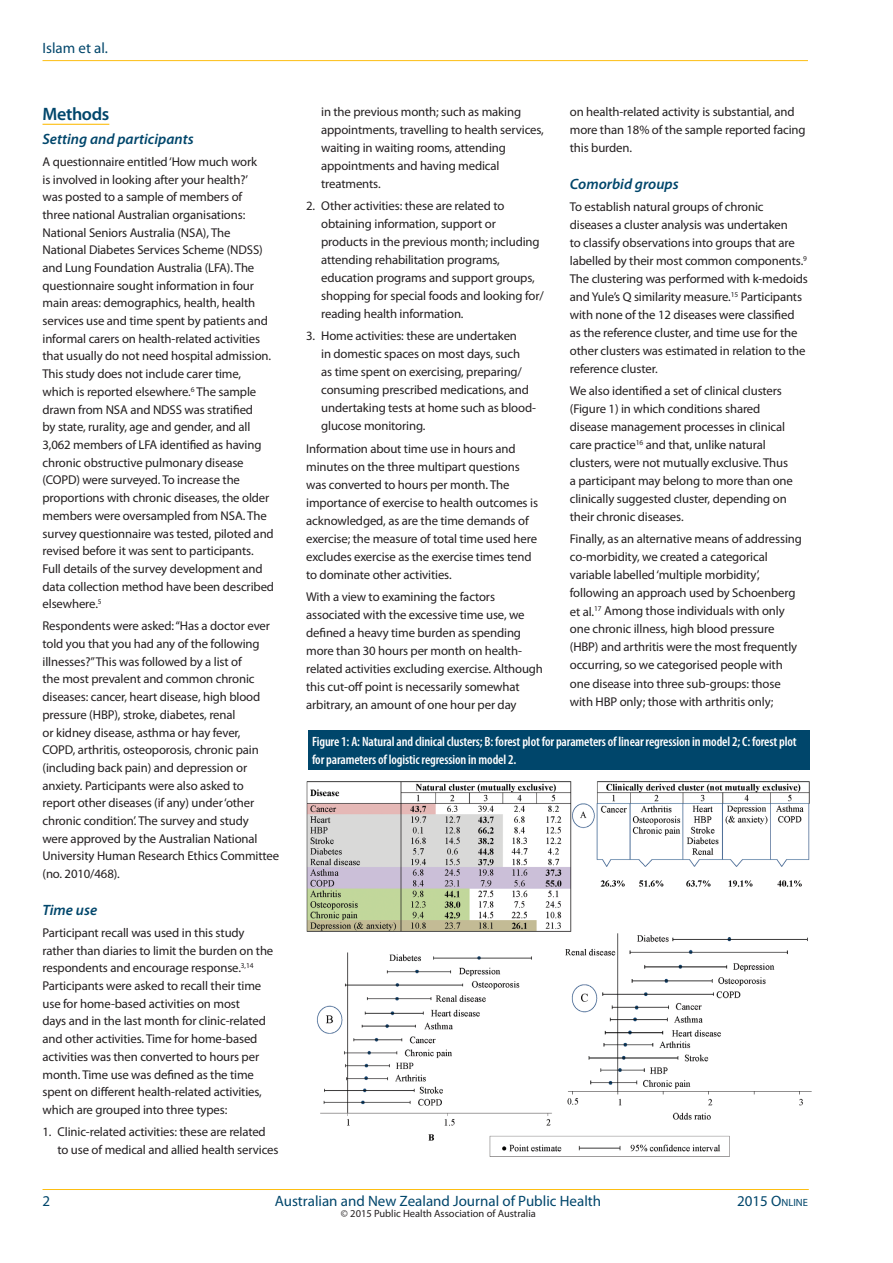
<style>
.page{position:relative;width:893px;height:1263px;background:#fff}
.page>*{position:absolute;margin:0;border:0;box-sizing:border-box;transform-origin:0 0}
.t1{font:600 18px "Myriad Pro";letter-spacing:-.02em;color:#00466b}
.t2{font:15px "Myriad Pro";color:#00466b}
.t3{font:italic 600 15px "Myriad Pro";color:#00466b}
.t4{font:15px "Myriad Pro";color:#00466b}
.t5{font:600 condensed 13.5px/18px "Myriad Pro";letter-spacing:-.01em;color:#fff}
.t6{font:12.75px/18px "Myriad Pro";letter-spacing:-.01em;color:#231f20}
.t7{font:10.5px "Myriad Pro";color:#231f20}
.s1{font-size:10.5px}
</style>
<div class="page">
<hr style="left:43px;top:1189px;width:766px;height:1px;background:#fdbe12">
<hr style="left:43px;top:60px;width:765px;height:1px;background:#fdbe12">
<hr style="left:43px;top:124px;width:66px;height:1px;background:#fdbe12">
<div style="left:308px;top:730px;width:501px;height:40px;background:#00466b"></div>
<img style="left:306px;top:781px;width:506px;height:376px">
<p class="t2" style="left:43px;top:38px;width:67px">Islam et al.</p>
<h1 class="t1" style="left:43px;top:102px;width:68px">Methods</h1>
<p class="t3" style="left:43px;top:129px;width:153px">Setting and participants</p>
<p class="t6" style="left:43px;top:152px;width:233px">A questionnaire entitled ‘How much work<br>is involved in looking after your health?’<br>was posted to a sample of members of<br>three national Australian organisations:<br>National Seniors Australia (NSA), The National Diabetes Services Scheme (NDSS) and Lung Foundation Australia (LFA). The questionnaire sought information in four main areas: demographics, health, health services use and time spent by patients and informal carers on health-related activities that usually do not need hospital admission.<br>This study does not include carer time, which is reported elsewhere.<sup>6</sup> The sample drawn from NSA and NDSS was stratified<br>by state, rurality, age and gender, and all 3,062 members of LFA identified as having chronic obstructive pulmonary disease (COPD) were surveyed. To increase the proportions with chronic diseases, the older members were oversampled from NSA. The survey questionnaire was tested, piloted and revised before it was sent to participants.<br>Full details of the survey development and data collection method have been described elsewhere.<sup>5</sup></p>
<p class="t6" style="left:43px;top:617px;width:238px">Respondents were asked: “Has a doctor ever told you that you had any of the following illnesses?” This was followed by a list of<br>the most prevalent and common chronic diseases: cancer, heart disease, high blood pressure (HBP), stroke, diabetes, renal<br>or kidney disease, asthma or hay fever,<br>COPD, arthritis, osteoporosis, chronic pain (including back pain) and depression or anxiety. Participants were also asked to report other diseases (if any) under ‘other chronic condition’. The survey and study<br>were approved by the Australian National University Human Research Ethics Committee (no. 2010/468).</p>
<p class="t3" style="left:43px;top:900px;width:56px">Time use</p>
<p class="t6" style="left:43px;top:923px;width:232px">Participant recall was used in this study rather than diaries to limit the burden on the respondents and encourage response.<sup>3,14<br></sup>Participants were asked to recall their time use for home-based activities on most<br>days and in the last month for clinic-related and other activities. Time for home-based activities was then converted to hours per month. Time use was defined as the time spent on different health-related activities, which are grouped into three types:</p>
<p class="t6" style="left:58px;top:1123px;width:222px;text-indent:-15px">1. Clinic-related activities: these are related to use of medical and allied health services</p>
<p class="t6" style="left:321px;top:102px;width:224px">in the previous month; such as making appointments, travelling to health services, waiting in waiting rooms, attending appointments and having medical treatments.</p>
<p class="t6" style="left:321px;top:197px;width:224px;text-indent:-15px">2. Other activities: these are related to obtaining information, support or products in the previous month; including attending rehabilitation programs, education programs and support groups, shopping for special foods and looking for/ reading health information.</p>
<p class="t6" style="left:321px;top:327px;width:216px;text-indent:-15px">3. Home activities: these are undertaken<br>in domestic spaces on most days, such<br>as time spent on exercising, preparing/ consuming prescribed medications, and undertaking tests at home such as blood&shy;glucose monitoring.</p>
<p class="t6" style="left:306px;top:439px;width:233px">Information about time use in hours and minutes on the three multipart questions was converted to hours per month. The importance of exercise to health outcomes is acknowledged, as are the time demands of exercise; the measure of total time used here excludes exercise as the exercise times tend to dominate other activities.</p>
<p class="t6" style="left:306px;top:587px;width:238px">With a view to examining the factors associated with the excessive time use, we defined a heavy time burden as spending more than 30 hours per month on health&shy;related activities excluding exercise. Although this cut-off point is necessarily somewhat arbitrary, an amount of one hour per day</p>
<p class="t6" style="left:570px;top:102px;width:237px">on health-related activity is substantial, and more than 18% of the sample reported facing this burden.</p>
<p class="t3" style="left:570px;top:174px;width:110px">Comorbid groups</p>
<p class="t6" style="left:570px;top:197px;width:240px">To establish natural groups of chronic diseases a cluster analysis was undertaken<br>to classify observations into groups that are labelled by their most common components.<sup>9<br></sup>The clustering was performed with k-medoids and Yule’s Q similarity measure.<sup>15</sup> Participants with none of the 12 diseases were classified as the reference cluster, and time use for the other clusters was estimated in relation to the reference cluster.</p>
<p class="t6" style="left:570px;top:382px;width:225px">We also identified a set of clinical clusters (Figure 1) in which conditions shared disease management processes in clinical care practice<sup>16</sup> and that, unlike natural clusters, were not mutually exclusive. Thus a participant may belong to more than one clinically suggested cluster, depending on their chronic diseases.</p>
<p class="t6" style="left:570px;top:530px;width:234px">Finally, as an alternative means of addressing co-morbidity, we created a categorical variable labelled ‘multiple morbidity’, following an approach used by Schoenberg et al.<sup>17</sup> Among those individuals with only one chronic illness, high blood pressure (HBP) and arthritis were the most frequently occurring, so we categorised people with one disease into three sub-groups: those with HBP only; those with arthritis only;</p>
<p class="t5" style="left:312px;top:732px;width:486px">Figure 1: A: Natural and clinical clusters; B: forest plot for parameters of linear regression in model 2; C: forest plot for parameters of logistic regression in model 2.</p>
<p class="t4" style="left:43px;top:1192px;width:9px">2</p>
<p class="t2" style="left:275px;top:1192px;width:328px">Australian and New Zealand Journal of Public Health</p>
<p class="t4" style="left:737px;top:1192px;width:72px">2015 O<span class="s1">NLINE</span></p>
<p class="t7" style="left:341px;top:1207px;width:196px">© 2015 Public Health Association of Australia</p>
</div>
